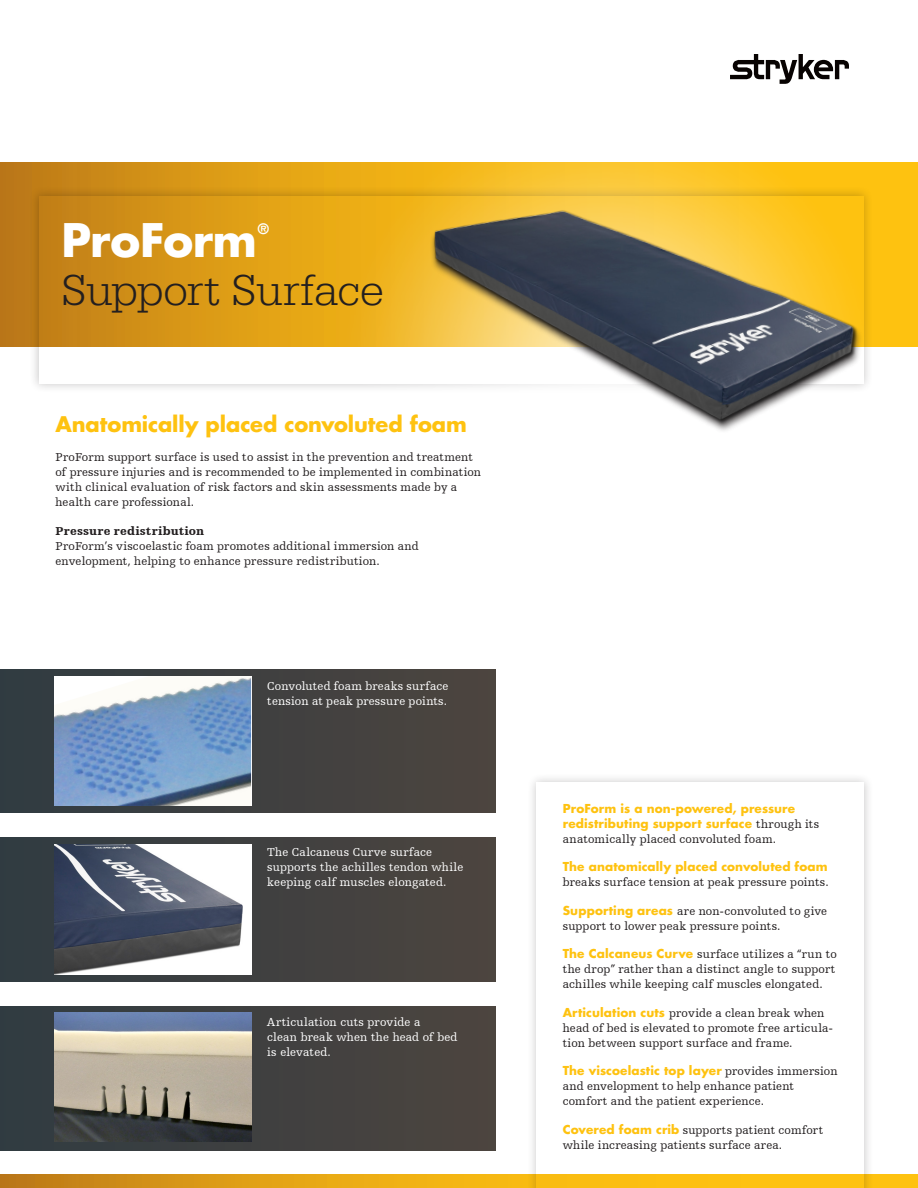
<style>
.page{position:relative;width:918px;height:1188px;background:#fff}
.page>*{position:absolute;margin:0;border:0;box-sizing:border-box;transform-origin:0 0}
.Headline{font:300 45px "Egyptienne URW";letter-spacing:-.01em;color:#231f20}
.Headline-2{font:700 45px "Futura Std";letter-spacing:-.01em;color:#fff}
.Headline-3{font:700 21px "Futura Std";letter-spacing:-.005em;color:#fec210}
.Headline-4{font:700 13.95px "Futura Std";color:#fff}
.Feature_Point_intro{font:12px/15px "Humanist Slabserif 712 BT";letter-spacing:.015em;color:#231f20}
.body{font:12px/15px "Humanist Slabserif 712 BT";letter-spacing:.015em;color:#231f20}
.Feature_Point_intro-2{font:12px/15px "Humanist Slabserif 712 BT";letter-spacing:.015em;color:#fff}
.Feature_Point_intro-3{font:700 12px/15px "Futura For Stryker";letter-spacing:.01em;color:#fec210}
.s1{font-weight:900}
.s2{font-family:"Humanist Slabserif 712 BT";font-weight:400;color:#231f20}
.s3{font-family:"Futura For Stryker";font-weight:700;color:#fec210}
</style>
<div class="page">
<svg style="left:0;top:1174px;width:918px;height:14px;background:#e0a115"></svg>
<div style="left:0;top:669px;width:496px;height:144px;background:linear-gradient(to right,#303b41,#4d453f)"></div>
<img style="left:54px;top:676px;width:197px;height:130px">
<svg style="left:0;top:162px;width:263px;height:185px;background:#c68417"></svg>
<div style="left:29px;top:186px;width:844px;height:207px;background:#231f20;opacity:.25"></div>
<svg style="left:39px;top:196px;width:224px;height:187px"></svg>
<div style="left:527px;top:773px;width:347px;height:415px;background:#231f20;opacity:.25"></div>
<div style="left:536px;top:782px;width:328px;height:406px;background:#fff"></div>
<svg style="left:730px;top:54px;width:119px;height:30px"></svg>
<div style="left:0;top:837px;width:496px;height:144px;background:linear-gradient(to right,#303b41,#4d453f)"></div>
<img style="left:54px;top:844px;width:197px;height:130px">
<img style="left:263px;top:162px;width:655px;height:231px">
<img style="left:403px;top:178px;width:479px;height:253px">
<div style="left:0;top:1006px;width:496px;height:144px;background:linear-gradient(to right,#303b41,#4d453f)"></div>
<img style="left:54px;top:1012px;width:197px;height:130px">
<p class="Headline-2" style="left:62px;top:211px;width:197px">ProForm</p>
<p class="Headline-4" style="left:258px;top:220px;width:13px">®</p>
<p class="Headline" style="left:62px;top:264px;width:324px">Support Surface</p>
<p class="Headline-3" style="left:56px;top:410px;width:413px">Anatomically placed convoluted foam</p>
<p class="body" style="left:56px;top:449px;width:427px">ProForm support surface is used to assist in the prevention and treatment of pressure injuries and is recommended to be implemented in combination with clinical evaluation of risk factors and skin assessments made by a health care professional.</p>
<p class="body" style="left:56px;top:523px;width:365px"><span class="s1">Pressure redistribution<br></span>ProForm’s viscoelastic foam promotes additional immersion and envelopment, helping to enhance pressure redistribution.</p>
<p class="Feature_Point_intro-2" style="left:267px;top:678px;width:183px">Convoluted foam breaks surface tension at peak pressure points.</p>
<p class="Feature_Point_intro-2" style="left:267px;top:845px;width:198px">The Calcaneus Curve surface supports the achilles tendon while keeping calf muscles elongated.</p>
<p class="Feature_Point_intro-2" style="left:267px;top:1014px;width:192px">Articulation cuts provide a<br>clean break when the head of bed is elevated.</p>
<p class="Feature_Point_intro-3" style="left:563px;top:800px;width:258px">ProForm is a non-powered, pressure redistributing support surface <span class="s2">through its anatomically placed convoluted foam.</span></p>
<p class="Feature_Point_intro" style="left:563px;top:859px;width:268px"><span class="s3">The anatomically placed convoluted foam </span>breaks surface tension at peak pressure points.</p>
<p class="Feature_Point_intro" style="left:563px;top:903px;width:266px"><span class="s3">Supporting areas</span> are non-convoluted to give support to lower peak pressure points.</p>
<p class="Feature_Point_intro" style="left:563px;top:946px;width:276px"><span class="s3">The Calcaneus Curve</span> surface utilizes a “run to the drop” rather than a distinct angle to support achilles while keeping calf muscles elongated.</p>
<p class="Feature_Point_intro" style="left:563px;top:1005px;width:272px"><span class="s3">Articulation cuts</span> provide a clean break when head of bed is elevated to promote free articula&shy;tion between support surface and frame.</p>
<p class="Feature_Point_intro" style="left:563px;top:1063px;width:276px"><span class="s3">The viscoelastic top layer</span> provides immersion and envelopment to help enhance patient comfort and the patient experience.</p>
<p class="Feature_Point_intro" style="left:563px;top:1122px;width:262px"><span class="s3">Covered foam crib</span> supports patient comfort while increasing patients surface area.</p>
</div>
